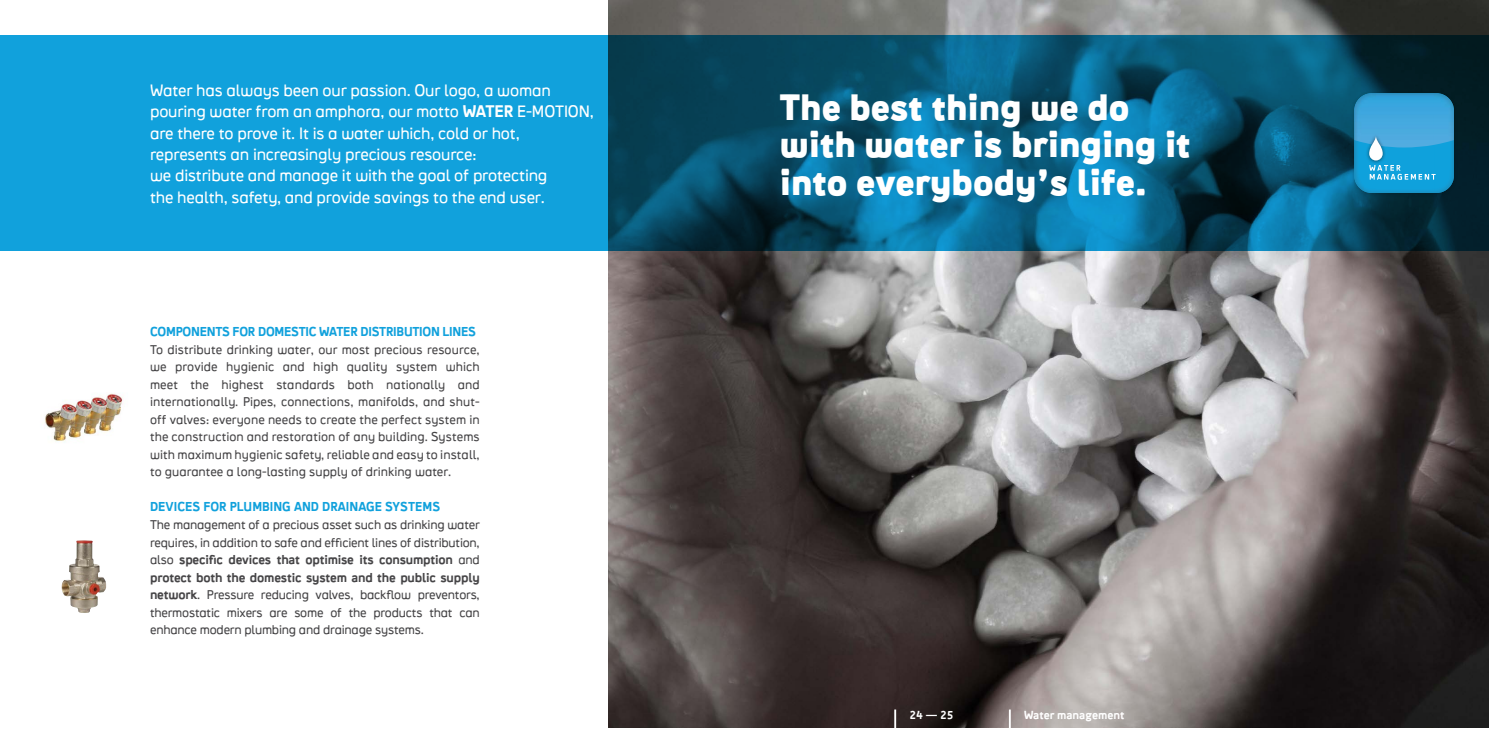
<style>
.page{position:relative;width:1489px;height:745px;background:#fff}
.page>*{position:absolute;margin:0;border:0;box-sizing:border-box;transform-origin:0 0}
.t1{font:35px/37.5px "Crank 8 Plus Five Alt";color:#fff}
.t2{font:16.25px/21.2px "Crank 8 Minus One Alt Tab";letter-spacing:-.01em;color:#fff}
.t3{font:12.5px/17.5px "Crank 8 Minus One Alt Tab";letter-spacing:-.015em;color:#464547;text-align:justify}
.t4{font:12.5px/17.5px "Crank 8 Plus Two Tab";letter-spacing:-.015em;color:#464547}
.t5{font:12.5px "Crank 8 Plus Two Tab";color:#11a1dc}
.t6{font:11.25px "Crank 8 Plus Two Tab";color:#fff}
.s1{font-family:"Crank 8 Plus Two Tab"}
.s2{font-family:"Crank 8 Minus One Alt Tab"}
</style>
<div class="page">
<img style="left:608px;top:0;width:880px;height:726px">
<img style="left:45px;top:393px;width:78px;height:48px">
<img style="left:61px;top:540px;width:45px;height:73px">
<svg style="left:0;top:35px;width:1488px;height:215px;background:#0c749e"></svg>
<hr style="left:894px;top:709px;width:2px;height:35px;background:#fff">
<hr style="left:1008px;top:709px;width:2px;height:35px;background:#fff">
<div style="left:1350px;top:90px;width:107px;height:108px;background:#000;opacity:.17"></div>
<img style="left:1353px;top:147px;width:10px;height:44px">
<img style="left:1363px;top:147px;width:10px;height:46px">
<img style="left:1433px;top:145px;width:20px;height:48px">
<img style="left:1373px;top:147px;width:60px;height:46px">
<img style="left:1353px;top:93px;width:80px;height:54px">
<img style="left:1433px;top:93px;width:20px;height:52px">
<svg style="left:1369px;top:165px;width:66px;height:15px"></svg>
<div style="left:1365px;top:133px;width:21px;height:31px;background:#000;opacity:.55"></div>
<svg style="left:1368px;top:136px;width:14px;height:24px"></svg>
<p class="t2" style="left:150px;top:80px;width:445px">Water has always been our passion. Our logo, a woman pouring water from an amphora, our motto <span class="s1">WATER</span> E-MOTION, are there to prove it. It is a water which, cold or hot, represents an increasingly precious resource:<br>we distribute and manage it with the goal of protecting<br>the health, safety, and provide savings to the end user.</p>
<p class="t5" style="left:150px;top:323px;width:10px">Com</p>
<p class="t5" style="left:176px;top:323px;width:16px">ponents</p>
<p class="t5" style="left:233px;top:323px;width:9px">for</p>
<p class="t5" style="left:258px;top:323px;width:9px">domesti</p>
<p class="t5" style="left:309px;top:323px;width:19px">c water</p>
<p class="t5" style="left:360px;top:323px;width:8px">distribution</p>
<p class="t5" style="left:442px;top:323px;width:8px">lines</p>
<p class="t3" style="left:150px;top:340px;width:331px">To distribute drinking water, our most precious resource, we provide hygienic and high quality system which meet the highest standards both nationally and internationally. Pipes, connections, manifolds, and shut&shy;off valves: everyone needs to create the perfect system in the construction and restoration of any building. Systems with maximum hygienic safety, reliable and easy to install, to guarantee a long-lasting supply of drinking water.</p>
<p class="t5" style="left:150px;top:498px;width:62px">Devices for</p>
<p class="t5" style="left:230px;top:498px;width:16px">plumbing</p>
<p class="t5" style="left:294px;top:498px;width:10px">and</p>
<p class="t5" style="left:322px;top:498px;width:9px">drainage</p>
<p class="t5" style="left:385px;top:498px;width:24px">systems</p>
<p class="t3" style="left:150px;top:515px;width:331px">The management of a precious asset such as drinking water requires, in addition to safe and efficient lines of distribution,</p>
<p class="t4" style="left:150px;top:550px;width:331px"><span class="s2">also</span> specific devices that optimise its consumption <span class="s2">and </span>protect both the domestic system and the public supply</p>
<p class="t3" style="left:150px;top:585px;width:331px"><span class="s1">network</span>. Pressure reducing valves, backflow preventors, thermostatic mixers are some of the products that can enhance modern plumbing and drainage systems.</p>
<h1 class="t1" style="left:780px;top:88px;width:412px">The best thing we do with water is bringing it into everybody’s life.</h1>
<p class="t6" style="left:909px;top:707px;width:46px">24 — 25</p>
<p class="t6" style="left:1023px;top:707px;width:102px">Water management</p>
</div>
